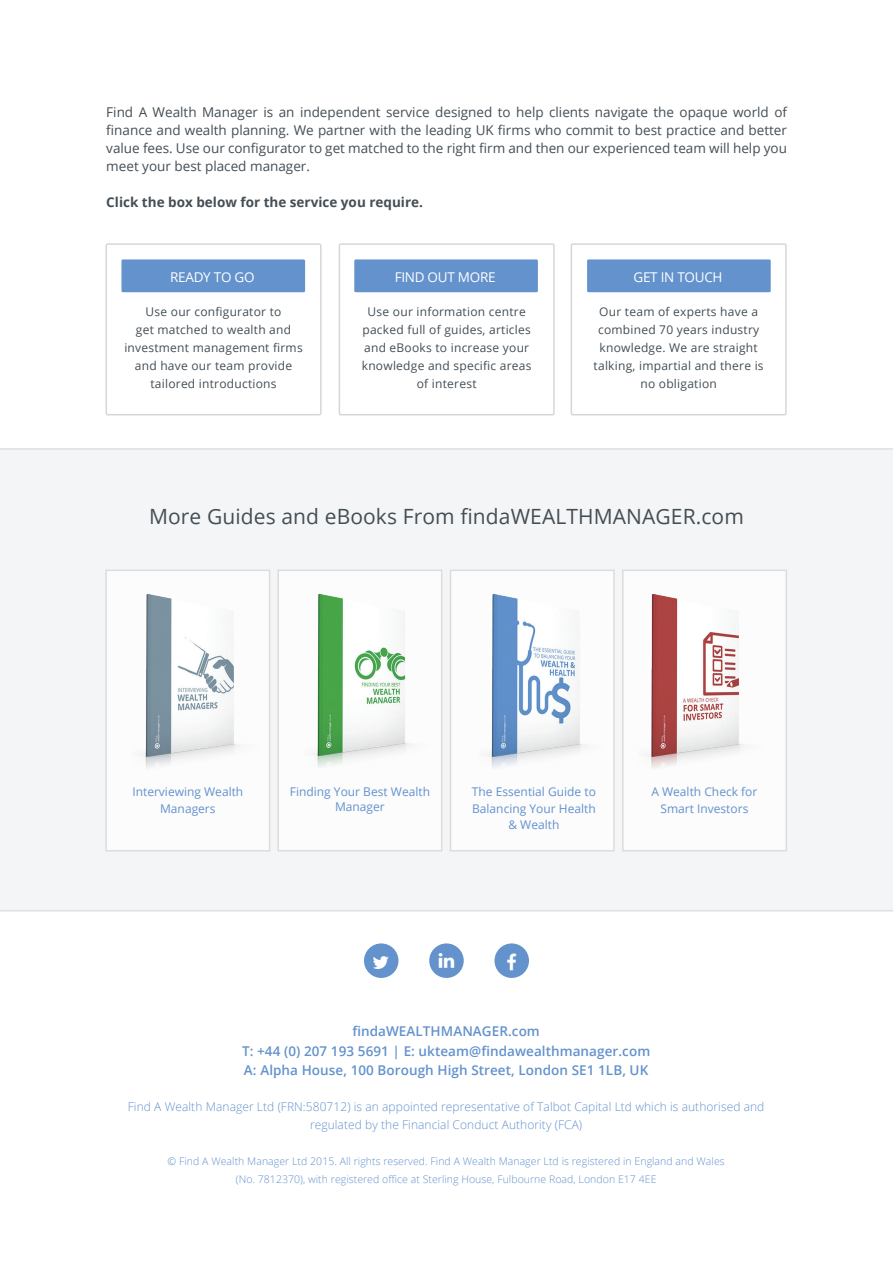
<style>
.page{position:relative;width:893px;height:1263px;background:#fff}
.page>*{position:absolute;margin:0;border:0;box-sizing:border-box;transform-origin:0 0}
.t1{font:21px "Open Sans";letter-spacing:.005em;color:#434e55}
.t2{font:13.5px/18px "Open Sans";color:#434e55;text-align:justify}
.t3{font:600 13.5px/19.5px "Open Sans";letter-spacing:.005em;color:#6392cd;text-align:center}
.t4{font:700 13.5px "Open Sans";color:#434e55}
.t5{font:13.5px "Open Sans";letter-spacing:-.02em;color:#fff}
.t6{font:12px/18px "Open Sans";letter-spacing:.02em;color:#434e55;text-align:center}
.t7{font:300 12px/18px "Open Sans";letter-spacing:.005em;color:#6392cd;text-align:center}
.t8{font:12px/16.5px "Open Sans";color:#6392cd;text-align:center}
.t9{font:300 10.5px/18px "Open Sans";letter-spacing:.005em;color:#6392cd;text-align:center}
</style>
<div class="page">
<div style="left:364px;top:943px;width:34px;height:35px;background:#6392cd;border-radius:50%"></div>
<div style="left:429px;top:943px;width:35px;height:35px;background:#6392cd;border-radius:50%"></div>
<div style="left:494px;top:943px;width:35px;height:35px;background:#6392cd;border-radius:50%"></div>
<div style="left:0;top:448px;width:893px;height:463px;background:#f4f5f6"></div>
<div style="left:105px;top:569px;width:165px;height:282px;background:#fff;border:2px solid #d7d7d5"></div>
<div style="left:277px;top:569px;width:165px;height:282px;background:#fff;border:2px solid #d7d7d5"></div>
<div style="left:450px;top:569px;width:165px;height:282px;background:#fff;border:2px solid #d7d7d5"></div>
<div style="left:622px;top:569px;width:165px;height:282px;background:#fff;border:2px solid #d7d7d5"></div>
<img style="left:140px;top:594px;width:101px;height:175px">
<img style="left:313px;top:593px;width:99px;height:175px">
<img style="left:487px;top:594px;width:100px;height:175px">
<img style="left:646px;top:593px;width:99px;height:176px">
<div style="left:121px;top:259px;width:184px;height:33px;background:#6392cd;border-radius:2px"></div>
<div style="left:106px;top:243px;width:216px;height:172px;border:2px solid #d7d7d5;border-radius:2px"></div>
<div style="left:339px;top:243px;width:216px;height:172px;border:2px solid #d7d7d5;border-radius:2px"></div>
<div style="left:571px;top:243px;width:216px;height:172px;border:2px solid #d7d7d5;border-radius:2px"></div>
<div style="left:354px;top:259px;width:184px;height:33px;background:#6392cd;border-radius:2px"></div>
<div style="left:587px;top:259px;width:184px;height:33px;background:#6392cd;border-radius:2px"></div>
<p class="t2" style="left:106px;top:102px;width:682px">Find A Wealth Manager is an independent service designed to help clients navigate the opaque world of finance and wealth planning. We partner with the leading UK firms who commit to best practice and better value fees. Use our configurator to get matched to the right firm and then our experienced team will help you meet your best placed manager.</p>
<p class="t4" style="left:106px;top:192px;width:318px">Click the box below for the service you require.</p>
<p class="t5" style="left:170px;top:267px;width:86px">READY TO GO</p>
<p class="t5" style="left:395px;top:267px;width:102px">FIND OUT MORE</p>
<p class="t5" style="left:633px;top:267px;width:91px">GET IN TOUCH</p>
<p class="t6" style="left:124px;top:303px;width:180px">Use our configurator to<br>get matched to wealth and investment management firms and have our team provide tailored introductions</p>
<p class="t6" style="left:362px;top:303px;width:171px">Use our information centre packed full of guides, articles and eBooks to increase your knowledge and specific areas of interest</p>
<p class="t6" style="left:594px;top:303px;width:172px">Our team of experts have a combined 70 years industry knowledge. We are straight talking, impartial and there is no obligation</p>
<h1 class="t1" style="left:149px;top:502px;width:596px">More Guides and eBooks From findaWEALTHMANAGER.com</h1>
<p class="t8" style="left:132px;top:783px;width:112px">Interviewing Wealth<br>Managers</p>
<p class="t8" style="left:290px;top:784px;width:142px;line-height:14.4px">Finding Your Best Wealth<br>Manager</p>
<p class="t8" style="left:472px;top:783px;width:126px">The Essential Guide to<br>Balancing Your Health &amp; Wealth</p>
<p class="t8" style="left:651px;top:783px;width:108px">A Wealth Check for<br>Smart Investors</p>
<p class="t3" style="left:242px;top:1021px;width:410px">findaWEALTHMANAGER.com<br>T: +44 (0) 207 193 5691 | E: ukteam@findawealthmanager.com<br>A: Alpha House, 100 Borough High Street, London SE1 1LB, UK</p>
<p class="t7" style="left:128px;top:1097px;width:638px">Find A Wealth Manager Ltd (FRN:580712) is an appointed representative of Talbot Capital Ltd which is authorised and regulated by the Financial Conduct Authority (FCA)</p>
<p class="t9" style="left:168px;top:1152px;width:559px">© Find A Wealth Manager Ltd 2015. All rights reserved. Find A Wealth Manager Ltd is registered in England and Wales (No. 7812370), with registered office at Sterling House, Fulbourne Road, London E17 4EE</p>
</div>
